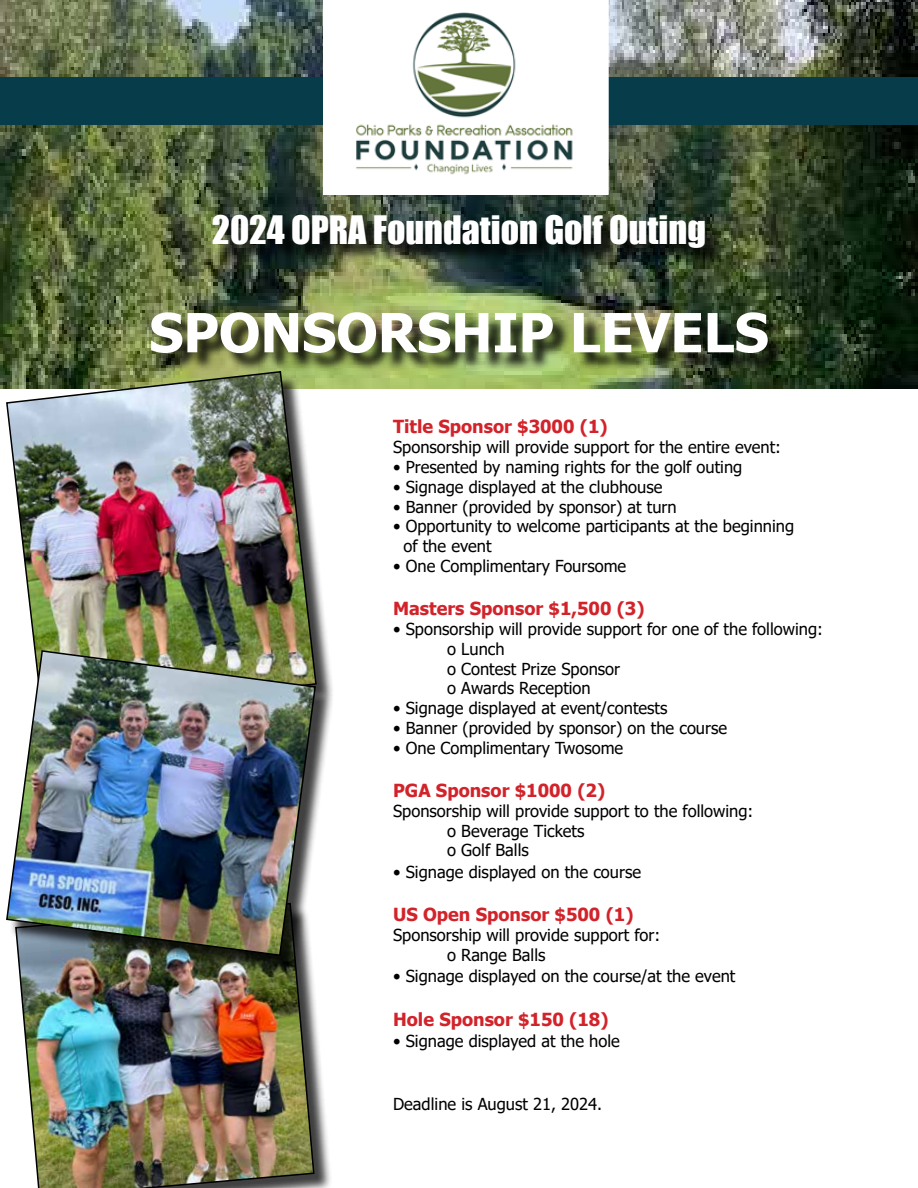
<style>
.page{position:relative;width:918px;height:1188px;background:#fff}
.page>*{position:absolute;margin:0;border:0;box-sizing:border-box;transform-origin:0 0}
.t1{font:700 54px "Tahoma";color:#fff}
.t2{font:36px "Impact";color:#fff}
.t3{font:700 18px "Tahoma";color:#d2232a}
.t4{font:16.5px/19.8px "Tahoma";color:#000}
</style>
<div class="page">
<img style="left:1px;top:1px;width:916px;height:388px">
<div style="left:0;top:78px;width:918px;height:47px;background:#073c4a"></div>
<svg style="left:323px;top:0;width:286px;height:195px"></svg>
<div style="left:154px;top:217px;width:632px;height:155px;background:#000;opacity:.85"></div>
<div style="left:9px;top:374px;width:326px;height:360px;background:#000;opacity:.75"></div>
<img style="left:5px;top:370px;width:313px;height:283px">
<div style="left:18px;top:906px;width:315px;height:282px;background:#000;opacity:.75"></div>
<img style="left:18px;top:974px;width:297px;height:214px">
<div style="left:9px;top:653px;width:325px;height:321px;background:#000;opacity:.75"></div>
<img style="left:5px;top:649px;width:312px;height:308px">
<svg style="left:35px;top:554px;width:8px;height:14px"></svg>
<img style="left:328px;top:0;width:275px;height:192px">
<h2 class="t2" style="left:212px;top:202px;width:496px">2024 OPRA Foundation Golf Outing</h2>
<h1 class="t1" style="left:149px;top:295px;width:621px">SPONSORSHIP LEVELS</h1>
<p class="t3" style="left:393px;top:414px;width:216px">Title Sponsor $3000 (1)</p>
<p class="t4" style="left:393px;top:438px;width:389px">Sponsorship will provide support for the entire event:</p>
<p class="t4" style="left:393px;top:458px;width:351px">• Presented by naming rights for the golf outing</p>
<p class="t4" style="left:393px;top:478px;width:271px">• Signage displayed at the clubhouse</p>
<p class="t4" style="left:393px;top:498px;width:285px">• Banner (provided by sponsor) at turn</p>
<p class="t4" style="left:403px;top:517px;width:392px;text-indent:-10px">• Opportunity to welcome participants at the beginning of the event</p>
<p class="t4" style="left:393px;top:557px;width:235px">• One Complimentary Foursome</p>
<p class="t3" style="left:393px;top:596px;width:253px">Masters Sponsor $1,500 (3)</p>
<p class="t4" style="left:447px;top:620px;width:377px;text-indent:-54px">• Sponsorship will provide support for one of the following: o Lunch<br>o Contest Prize Sponsor<br>o Awards Reception</p>
<p class="t4" style="left:393px;top:699px;width:276px">• Signage displayed at event/contests</p>
<p class="t4" style="left:393px;top:719px;width:336px">• Banner (provided by sponsor) on the course</p>
<p class="t4" style="left:393px;top:739px;width:232px">• One Complimentary Twosome</p>
<p class="t3" style="left:393px;top:778px;width:214px">PGA Sponsor $1000 (2)</p>
<p class="t4" style="left:447px;top:802px;width:308px;text-indent:-54px">Sponsorship will provide support to the following: o Beverage Tickets<br>o Golf Balls</p>
<p class="t4" style="left:393px;top:863px;width:249px">• Signage displayed on the course</p>
<p class="t3" style="left:393px;top:902px;width:242px">US Open Sponsor $500 (1)</p>
<p class="t4" style="left:447px;top:926px;width:215px;text-indent:-54px">Sponsorship will provide support for: o Range Balls</p>
<p class="t4" style="left:393px;top:967px;width:344px">• Signage displayed on the course/at the event</p>
<p class="t3" style="left:393px;top:1006px;width:217px">Hole Sponsor $150 (18)</p>
<p class="t4" style="left:393px;top:1032px;width:228px">• Signage displayed at the hole</p>
<p class="t4" style="left:393px;top:1095px;width:210px">Deadline is August 21, 2024.</p>
</div>
